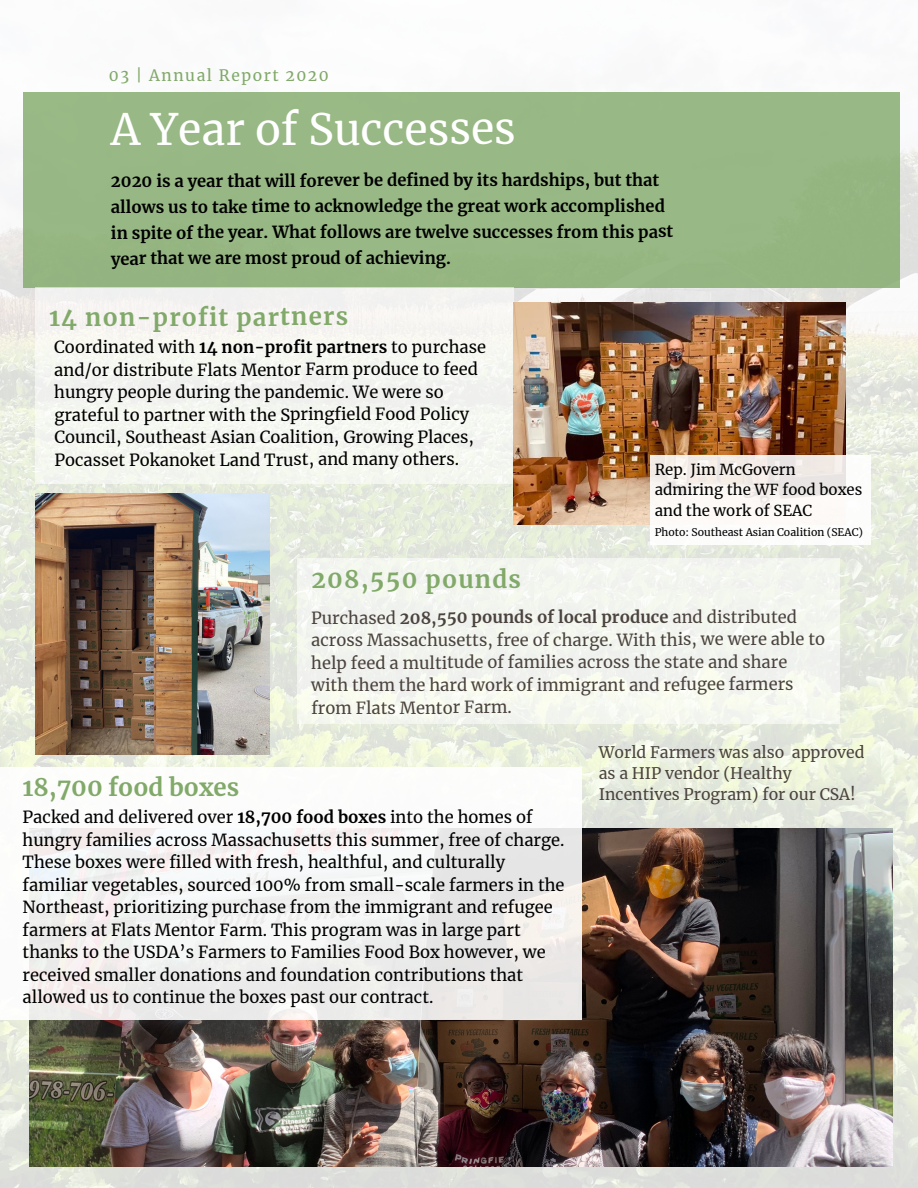
<style>
.page{position:relative;width:918px;height:1188px;background:#fff}
.page>*{position:absolute;margin:0;border:0;box-sizing:border-box;transform-origin:0 0}
.t1{font:42.75px "Merriweather";letter-spacing:-.005em;color:#fff}
.t2{font:700 24px "Merriweather";letter-spacing:.045em;color:#81a969}
.t3{font:700 24px "Merriweather";color:#81a969}
.t4{font:16.5px/22.5px "Merriweather";color:#000}
.t5{font:16.5px/22.5px "Merriweather";letter-spacing:-.005em;color:#4b433d}
.t6{font:700 16.5px/26px "Merriweather";letter-spacing:-.005em;color:#000}
.t7{font:15.75px/21.3px "Merriweather";color:#4b433d}
.t8{font:15.6px "Merriweather";letter-spacing:.095em;color:#81a969}
.t9{font:15px/20.7px "Merriweather";color:#000}
.t10{font:10.5px "Merriweather";color:#000}
.s1{font-weight:700}
</style>
<div class="page">
<img style="left:0;top:92px;width:918px;height:1096px">
<div style="left:23px;top:92px;width:876px;height:196px;background:#98b885"></div>
<div style="left:35px;top:288px;width:478px;height:196px;background:#f4f6f0"></div>
<img style="left:514px;top:302px;width:331px;height:222px">
<svg style="left:651px;top:455px;width:220px;height:90px;fill:#fcf9f6"></svg>
<div style="left:298px;top:558px;width:542px;height:166px;background:#f3f5ee"></div>
<img style="left:35px;top:493px;width:234px;height:261px">
<img style="left:30px;top:829px;width:863px;height:337px">
<div style="left:0;top:768px;width:581px;height:252px;background:linear-gradient(to right,#f8f7f7,#eeeeed)"></div>
<p class="t8" style="left:109px;top:65px;width:222px">03 | Annual Report 2020</p>
<p class="t1" style="left:111px;top:103px;width:407px">A Year of Successes</p>
<p class="t6" style="left:111px;top:167px;width:564px">2020 is a year that will forever be defined by its hardships, but that allows us to take time to acknowledge the great work accomplished in spite of the year. What follows are twelve successes from this past year that we are most proud of achieving.</p>
<p class="t2" style="left:49px;top:302px;width:301px">14 non-profit partners</p>
<p class="t4" style="left:54px;top:336px;width:433px">Coordinated with <span class="s1">14 non-profit partners</span> to purchase and/or distribute Flats Mentor Farm produce to feed hungry people during the pandemic. We were so grateful to partner with the Springfield Food Policy Council, Southeast Asian Coalition, Growing Places, Pocasset Pokanoket Land Trust, and many others.</p>
<p class="t9" style="left:655px;top:459px;width:209px">Rep. Jim McGovern admiring the WF food boxes and the work of SEAC</p>
<p class="t10" style="left:655px;top:526px;width:210px">Photo: Southeast Asian Coalition (SEAC)</p>
<p class="t3" style="left:23px;top:773px;width:218px">18,700 food boxes</p>
<p class="t2" style="left:312px;top:565px;width:211px">208,550 pounds</p>
<p class="t5" style="left:311px;top:606px;width:516px">Purchased <span class="s1">208,550 pounds of local produce</span> and distributed across Massachusetts, free of charge. With this, we were able to help feed a multitude of families across the state and share with them the hard work of immigrant and refugee farmers from Flats Mentor Farm.</p>
<p class="t7" style="left:599px;top:741px;width:267px">World Farmers was also approved as a HIP vendor (Healthy<br>Incentives Program) for our CSA!</p>
<p class="t4" style="left:23px;top:806px;width:543px">Packed and delivered over <span class="s1">18,700 food boxes</span> into the homes of hungry families across Massachusetts this summer, free of charge.<br>These boxes were filled with fresh, healthful, and culturally familiar vegetables, sourced 100% from small-scale farmers in the Northeast, prioritizing purchase from the immigrant and refugee farmers at Flats Mentor Farm. This program was in large part thanks to the USDA’s Farmers to Families Food Box however, we received smaller donations and foundation contributions that allowed us to continue the boxes past our contract.</p>
</div>
